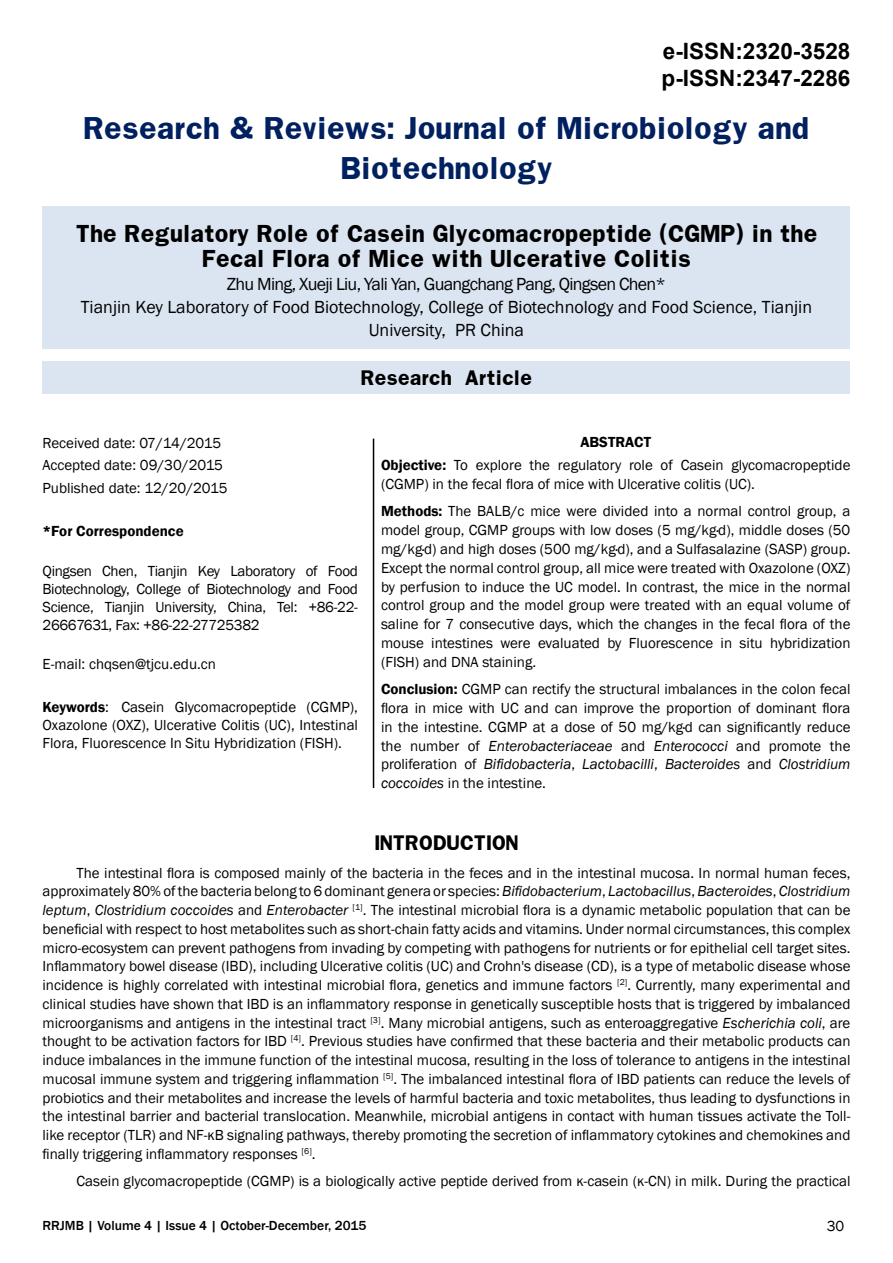
<style>
.page{position:relative;width:893px;height:1263px;background:#fff}
.page>*{position:absolute;margin:0;border:0;box-sizing:border-box;transform-origin:0 0}
.t1{font:700 27px/40.5px "Franklin";color:#002060;text-align:center}
.t2{font:700 22.5px/27px "Arial";color:#000}
.t3{font:700 21px/25.5px "Franklin";color:#000;text-align:center}
.t4{font:18px/22.8px "Franklin Gothic";color:#000;text-align:center}
.t5{font:700 18px "Franklin";color:#000}
.t6{font:15px/18.8px "Franklin Gothic";color:#000;text-align:justify}
.t7{font:600 15px "Franklin Gothic";color:#000}
.t8{font:500 13.5px "Franklin Gothic";color:#000}
.s1{font-weight:600}
.s2{font-style:italic}
</style>
<div class="page">
<div style="left:43px;top:206px;width:807px;height:143px;background:#dbe5f1"></div>
<div style="left:43px;top:361px;width:807px;height:33px;background:#dbe5f1"></div>
<hr style="left:373px;top:439px;width:1px;height:349px;background:#000">
<h2 class="t2" style="left:662px;top:38px;width:190px">e-ISSN:2320-3528 p-ISSN:2347-2286</h2>
<h1 class="t1" style="left:83px;top:107px;width:728px">Research &amp; Reviews: Journal of Microbiology and<br>Biotechnology</h1>
<h3 class="t3" style="left:76px;top:220px;width:743px">The Regulatory Role of Casein Glycomacropeptide (CGMP) in the<br>Fecal Flora of Mice with Ulcerative Colitis</h3>
<p class="t4" style="left:81px;top:273px;width:733px">Zhu Ming, Xueji Liu, Yali Yan, Guangchang Pang, Qingsen Chen*<br>Tianjin Key Laboratory of Food Biotechnology, College of Biotechnology and Food Science, Tianjin<br>University, PR China</p>
<p class="t5" style="left:361px;top:366px;width:173px">Research Article</p>
<p class="t6" style="left:43px;top:432px;width:187px;line-height:22.5px;text-align:left">Received date: 07/14/2015<br>Accepted date: 09/30/2015<br>Published date: 12/20/2015</p>
<p class="t7" style="left:43px;top:522px;width:143px">*For Correspondence</p>
<p class="t6" style="left:43px;top:562px;width:317px;line-height:18px">Qingsen Chen, Tianjin Key Laboratory of Food Biotechnology, College of Biotechnology and Food Science, Tianjin University, China, Tel: +86-22- 26667631, Fax: +86-22-27725382</p>
<p class="t6" style="left:43px;top:655px;width:175px">E-mail: chqsen@tjcu.edu.cn</p>
<p class="t6" style="left:43px;top:698px;width:317px;line-height:18px"><span class="s1">Keywords</span>: Casein Glycomacropeptide (CGMP), Oxazolone (OXZ), Ulcerative Colitis (UC), Intestinal Flora, Fluorescence In Situ Hybridization (FISH).</p>
<p class="t6" style="left:381px;top:431px;width:471px;line-height:23px;text-align:center"><span class="s1">ABSTRACT<br>Objective:</span> To explore the regulatory role of Casein glycomacropeptide</p>
<p class="t6" style="left:381px;top:470px;width:471px;line-height:27.8px">(CGMP) in the fecal flora of mice with Ulcerative colitis (UC).<br><span class="s1">Methods:</span> The BALB/c mice were divided into a normal control group, a</p>
<p class="t6" style="left:381px;top:521px;width:471px">model group, CGMP groups with low doses (5 mg/kg·d), middle doses (50 mg/kg·d) and high doses (500 mg/kg·d), and a Sulfasalazine (SASP) group.<br>Except the normal control group, all mice were treated with Oxazolone (OXZ) by perfusion to induce the UC model. In contrast, the mice in the normal control group and the model group were treated with an equal volume of saline for 7 consecutive days, which the changes in the fecal flora of the mouse intestines were evaluated by Fluorescence in situ hybridization (FISH) and DNA staining.</p>
<p class="t6" style="left:381px;top:680px;width:471px"><span class="s1">Conclusion:</span> CGMP can rectify the structural imbalances in the colon fecal flora in mice with UC and can improve the proportion of dominant flora in the intestine. CGMP at a dose of 50 mg/kg·d can significantly reduce the number of <span class="s2">Enterobacteriaceae</span> and <span class="s2">Enterococci</span> and promote the proliferation of <span class="s2">Bifidobacteria</span>, <span class="s2">Lactobacilli</span>, <span class="s2">Bacteroides</span> and <span class="s2">Clostridium coccoides</span> in the intestine.</p>
<p class="t5" style="left:374px;top:830px;width:146px">INTRODUCTION</p>
<p class="t6" style="left:43px;top:863px;width:809px;text-indent:34px">The intestinal flora is composed mainly of the bacteria in the feces and in the intestinal mucosa. In normal human feces, approximately 80% of the bacteria belong to 6 dominant genera or species: <span class="s2">Bifidobacterium</span>, <span class="s2">Lactobacillus</span>, <span class="s2">Bacteroides</span>, <span class="s2">Clostridium leptum</span>, <span class="s2">Clostridium coccoides</span> and <span class="s2">Enterobacter</span> <sup>[1]</sup>. The intestinal microbial flora is a dynamic metabolic population that can be beneficial with respect to host metabolites such as short-chain fatty acids and vitamins. Under normal circumstances, this complex micro-ecosystem can prevent pathogens from invading by competing with pathogens for nutrients or for epithelial cell target sites.<br>Inflammatory bowel disease (IBD), including Ulcerative colitis (UC) and Crohn's disease (CD), is a type of metabolic disease whose incidence is highly correlated with intestinal microbial flora, genetics and immune factors <sup>[2]</sup>. Currently, many experimental and clinical studies have shown that IBD is an inflammatory response in genetically susceptible hosts that is triggered by imbalanced microorganisms and antigens in the intestinal tract <sup>[3]</sup>. Many microbial antigens, such as enteroaggregative <span class="s2">Escherichia coli</span>, are thought to be activation factors for IBD <sup>[4]</sup>. Previous studies have confirmed that these bacteria and their metabolic products can induce imbalances in the immune function of the intestinal mucosa, resulting in the loss of tolerance to antigens in the intestinal mucosal immune system and triggering inflammation <sup>[5]</sup>. The imbalanced intestinal flora of IBD patients can reduce the levels of probiotics and their metabolites and increase the levels of harmful bacteria and toxic metabolites, thus leading to dysfunctions in the intestinal barrier and bacterial translocation. Meanwhile, microbial antigens in contact with human tissues activate the Toll&shy;like receptor (TLR) and NF-κB signaling pathways, thereby promoting the secretion of inflammatory cytokines and chemokines and finally triggering inflammatory responses <sup>[6]</sup>.</p>
<p class="t6" style="left:77px;top:1172px;width:775px">Casein glycomacropeptide (CGMP) is a biologically active peptide derived from κ-casein (κ-CN) in milk. During the practical</p>
<p class="t8" style="left:43px;top:1217px;width:325px">RRJMB | Volume 4 | Issue 4 | October-December, 2015</p>
<p class="t6" style="left:827px;top:1217px;width:19px">30</p>
</div>
